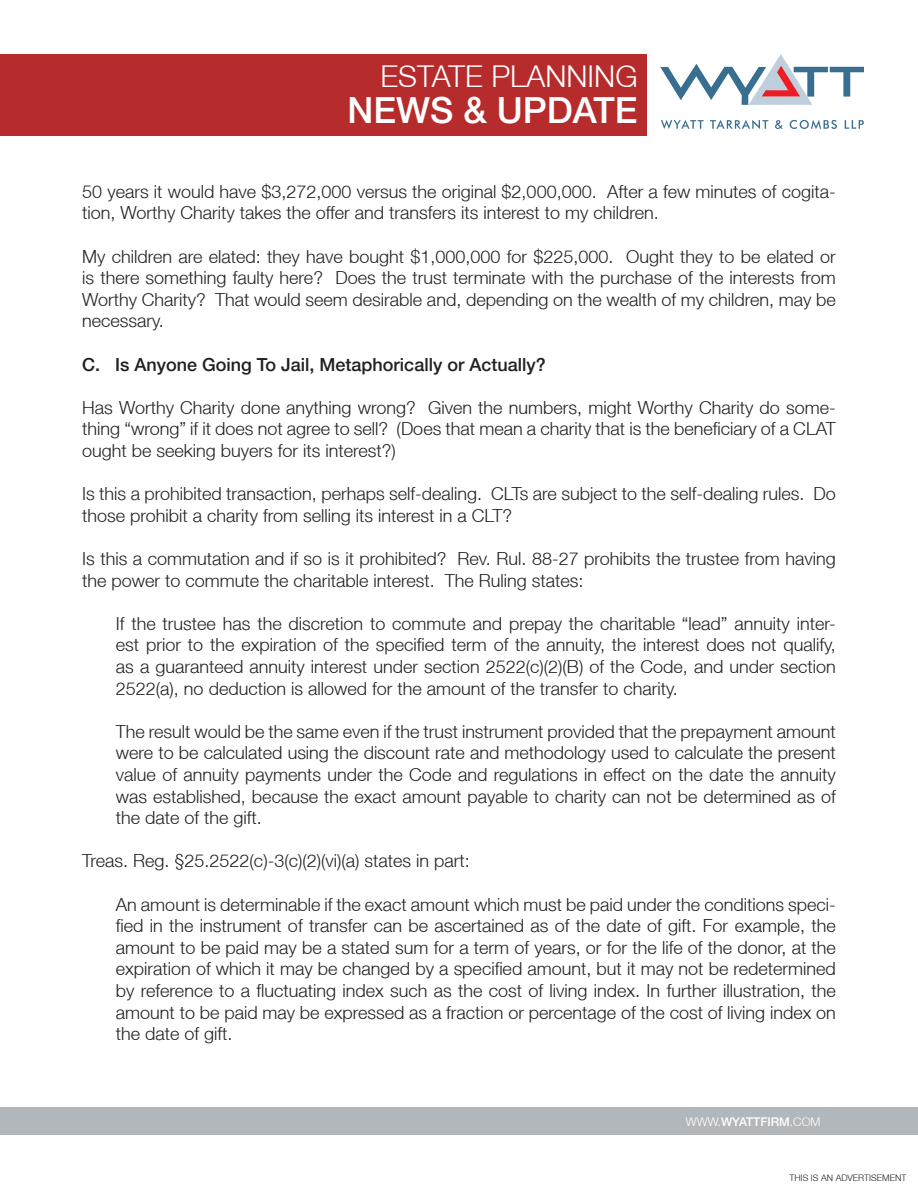
<style>
.page{position:relative;width:918px;height:1188px;background:#fff}
.page>*{position:absolute;margin:0;border:0;box-sizing:border-box;transform-origin:0 0}
.t1{font:500 36px "Helvetica Neue LT";color:#fff}
.t2{font:300 30px "Helvetica Neue LT";color:#fff}
.t3{font:300 18px/21.6px "Helvetica Neue LT";color:#231f20;text-align:justify}
.t4{font:500 18px "Helvetica Neue LT";color:#231f20}
.t5{font:500 12px "Helvetica Neue LT";color:#fff}
.t6{font:300 9px "Helvetica Neue LT";color:#231f20}
.s1{font-weight:300}
</style>
<div class="page">
<div style="left:1px;top:1107px;width:917px;height:28px;background:#b2b7bb"></div>
<div style="left:0;top:54px;width:647px;height:81px;background:#b62b2c"></div>
<svg style="left:660px;top:54px;width:204px;height:51px"></svg>
<svg style="left:661px;top:120px;width:43px;height:9px"></svg>
<svg style="left:710px;top:120px;width:58px;height:9px"></svg>
<svg style="left:775px;top:120px;width:8px;height:9px"></svg>
<svg style="left:790px;top:120px;width:47px;height:9px"></svg>
<svg style="left:845px;top:120px;width:19px;height:9px"></svg>
<h2 class="t2" style="left:380px;top:58px;width:259px">estate planning</h2>
<h1 class="t1" style="left:348px;top:89px;width:292px">news &amp; update</h1>
<p class="t3" style="left:82px;top:180px;width:755px">50 years it would have $3,272,000 versus the original $2,000,000. After a few minutes of cogita&shy;tion, Worthy Charity takes the offer and transfers its interest to my children.</p>
<p class="t3" style="left:82px;top:245px;width:755px">My children are elated: they have bought $1,000,000 for $225,000. Ought they to be elated or is there something faulty here? Does the trust terminate with the purchase of the interests from Worthy Charity? That would seem desirable and, depending on the wealth of my children, may be necessary.</p>
<p class="t4" style="left:82px;top:353px;width:465px">C. Is Anyone Going To Jail, Metaphorically or Actually?</p>
<p class="t3" style="left:82px;top:396px;width:755px">Has Worthy Charity done anything wrong? Given the numbers, might Worthy Charity do some&shy;thing “wrong” if it does not agree to sell? (Does that mean a charity that is the beneficiary of a CLAT ought be seeking buyers for its interest?)</p>
<p class="t3" style="left:82px;top:483px;width:755px">Is this a prohibited transaction, perhaps self-dealing. CLTs are subject to the self-dealing rules. Do those prohibit a charity from selling its interest in a CLT?</p>
<p class="t3" style="left:82px;top:547px;width:755px">Is this a commutation and if so is it prohibited? Rev. Rul. 88-27 prohibits the trustee from having the power to commute the charitable interest. The Ruling states:</p>
<p class="t3" style="left:116px;top:612px;width:721px">If the trustee has the discretion to commute and prepay the charitable “lead” annuity inter&shy;est prior to the expiration of the specified term of the annuity, the interest does not qualify, as a guaranteed annuity interest under section 2522(c)(2)(B) of the Code, and under section 2522(a), no deduction is allowed for the amount of the transfer to charity.</p>
<p class="t3" style="left:116px;top:720px;width:721px">The result would be the same even if the trust instrument provided that the prepayment amount were to be calculated using the discount rate and methodology used to calculate the present value of annuity payments under the Code and regulations in effect on the date the annuity was established, because the exact amount payable to charity can not be determined as of the date of the gift.</p>
<p class="t3" style="left:82px;top:850px;width:389px">Treas. Reg. §25.2522(c)-3(c)(2)(vi)(a) states in part:</p>
<p class="t3" style="left:116px;top:893px;width:722px">An amount is determinable if the exact amount which must be paid under the conditions speci&shy;fied in the instrument of transfer can be ascertained as of the date of gift. For example, the amount to be paid may be a stated sum for a term of years, or for the life of the donor, at the expiration of which it may be changed by a specified amount, but it may not be redetermined by reference to a fluctuating index such as the cost of living index. In further illustration, the amount to be paid may be expressed as a fraction or percentage of the cost of living index on the date of gift.</p>
<p class="t5" style="left:686px;top:1114px;width:136px"><span class="s1">WWW.</span>WYATTFIRM<span class="s1">.COM</span></p>
<p class="t6" style="left:789px;top:1172px;width:81px">THIS IS AN ADVERTISE</p>
<p class="t6" style="left:882px;top:1172px;width:14px">MENT</p>
</div>
